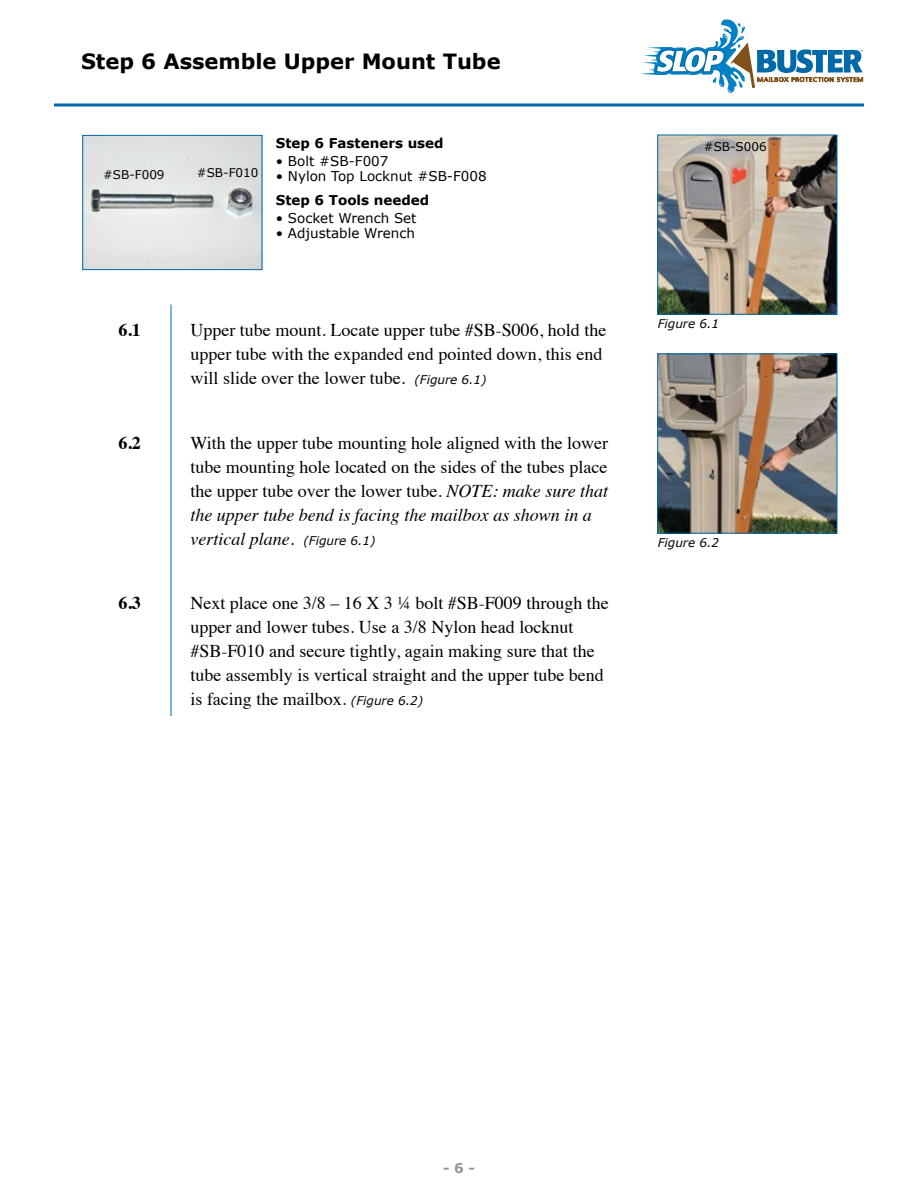
<style>
.page{position:relative;width:918px;height:1188px;background:#fff}
.page>*{position:absolute;margin:0;border:0;box-sizing:border-box;transform-origin:0 0}
.t1{font:700 21px "Verdana";color:#000}
.t2{font:18px/24px "Times";color:#000}
.t3{font:700 18px "Times";color:#000}
.t4{font:13.5px "Verdana";color:#000}
.t5{font:700 13.5px "Verdana";color:#000}
.t6{font:700 13.5px "Verdana";color:#939598}
.t7{font:12px "Verdana";color:#000}
.t8{font:italic 12px "Verdana";color:#000}
.s1{font-family:"Verdana";font-style:italic;font-size:12px}
.s2{font-style:italic}
</style>
<div class="page">
<img style="left:84px;top:137px;width:176px;height:131px">
<div style="left:82px;top:135px;width:180px;height:135px;border:1px solid #0069aa"></div>
<hr style="left:54px;top:104px;width:810px;height:2px;background:#0069aa">
<svg style="left:641px;top:19px;width:222px;height:74px"></svg>
<hr style="left:171px;top:304px;width:1px;height:412px;background:#0069aa">
<img style="left:659px;top:137px;width:176px;height:176px">
<div style="left:657px;top:135px;width:180px;height:180px;border:1px solid #0069aa"></div>
<img style="left:659px;top:356px;width:176px;height:176px">
<div style="left:657px;top:354px;width:180px;height:180px;border:1px solid #0069aa"></div>
<p class="t1" style="left:81px;top:48px;width:421px">Step 6 Assemble Upper Mount Tube</p>
<p class="t7" style="left:103px;top:167px;width:63px">#SB-F009</p>
<p class="t7" style="left:197px;top:165px;width:63px">#SB-F010</p>
<p class="t5" style="left:276px;top:135px;width:169px">Step 6 Fasteners used</p>
<p class="t4" style="left:276px;top:152px;width:114px">• Bolt #SB-F007</p>
<p class="t4" style="left:276px;top:167px;width:212px">• Nylon Top Locknut #SB-F008</p>
<p class="t5" style="left:276px;top:192px;width:155px">Step 6 Tools needed</p>
<p class="t4" style="left:276px;top:209px;width:142px">• Socket Wrench Set</p>
<p class="t4" style="left:276px;top:224px;width:141px">• Adjustable Wrench</p>
<p class="t3" style="left:118px;top:313px;width:24px">6.1</p>
<p class="t2" style="left:190px;top:317px;width:417px">Upper tube mount. Locate upper tube #SB-S006, hold the upper tube with the expanded end pointed down, this end will slide over the lower tube. <span class="s1">(Figure 6.1)</span></p>
<p class="t3" style="left:118px;top:425px;width:24px">6.2</p>
<p class="t2" style="left:190px;top:429px;width:419px">With the upper tube mounting hole aligned with the lower tube mounting hole located on the sides of the tubes place the upper tube over the lower tube. <span class="s2">NOTE: make sure that the upper tube bend is facing the mailbox as shown in a vertical plane.</span> <span class="s1">(Figure 6.1)</span></p>
<p class="t3" style="left:118px;top:586px;width:24px">6.3</p>
<p class="t2" style="left:190px;top:590px;width:420px">Next place one 3/8 – 16 X 3 ¼ bolt #SB-F009 through the upper and lower tubes. Use a 3/8 Nylon head locknut #SB-F010 and secure tightly, again making sure that the tube assembly is vertical straight and the upper tube bend is facing the mailbox. <span class="s1">(Figure 6.2)</span></p>
<p class="t7" style="left:704px;top:139px;width:64px">#SB-S006</p>
<p class="t8" style="left:658px;top:316px;width:63px">Figure 6.1</p>
<p class="t8" style="left:658px;top:535px;width:63px">Figure 6.2</p>
<p class="t6" style="left:443px;top:1160px;width:33px">- 6 -</p>
</div>
